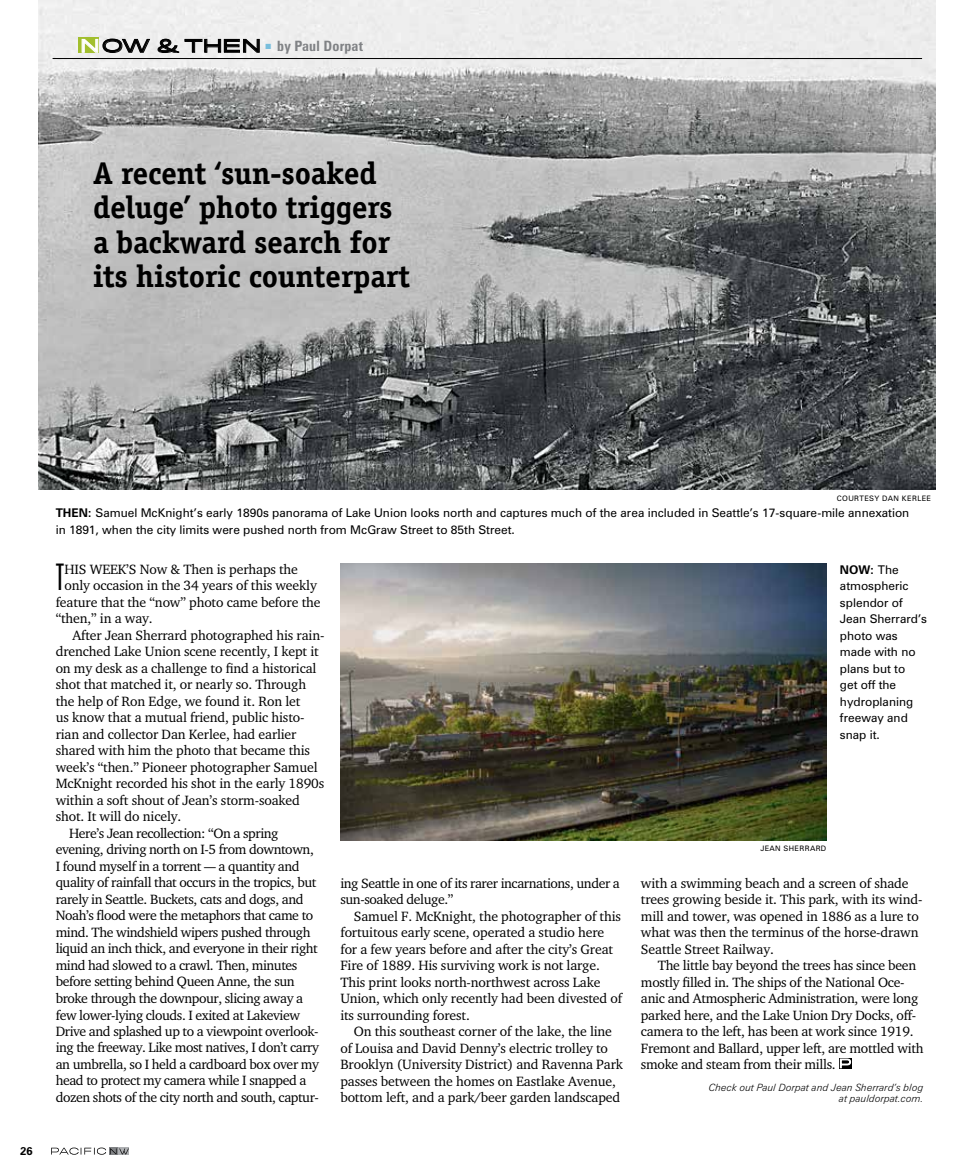
<style>
.page{position:relative;width:972px;height:1175px;background:#fff}
.page>*{position:absolute;margin:0;border:0;box-sizing:border-box;transform-origin:0 0}
.t1{font:300 extra-condensed 36.75px "Zurich BT";color:#000}
.t2{font:700 31.5px/34.5px "Officina Serif";letter-spacing:-.01em;color:#000}
.t3{font:16.5px "Titling Gothic FB Extended";letter-spacing:.01em;color:#000}
.t4{font:700 condensed 14.25px "Zurich BT";letter-spacing:.01em;color:#808285}
.t5{font:13.8px/16.5px "Charter ITCST";letter-spacing:-.01em;color:#000}
.t6{font:13.8px/16.5px "Charter ITCST";letter-spacing:-.03em;color:#000}
.t7{font:12px/16.5px "Zurich BT";color:#000}
.t8{font:700 11.25px "Zurich BT";color:#000}
.t9{font:italic 300 10.05px/11.2px "Zurich BT";color:#000;text-align:right}
.t10{font:7.5px "Zurich BT";letter-spacing:.05em;color:#000}
.s1{color:#fff}
.s2{color:#79bedc}
.s3{font-weight:700}
</style>
<div class="page">
<img style="left:39px;top:0;width:896px;height:490px">
<img style="left:340px;top:563px;width:486px;height:277px">
<svg style="left:840px;top:1058px;width:11px;height:10px"></svg>
<hr style="left:53px;top:58px;width:869px;height:1px;background:#000">
<div style="left:78px;top:37px;width:21px;height:16px;background:#a2bf2e"></div>
<svg style="left:81px;top:38px;width:69px;height:15px"></svg>
<svg style="left:157px;top:38px;width:103px;height:15px"></svg>
<svg style="left:51px;top:1147px;width:78px;height:7px"></svg>
<p class="t3" style="left:80px;top:36px;width:184px"><span class="s1">N</span>OW &amp; THEN</p>
<p class="t4" style="left:266px;top:37px;width:99px"><span class="s2">■</span> by Paul Dorpat</p>
<h2 class="t2" style="left:93px;top:156px;width:318px">A recent ‘sun-soaked deluge’ photo triggers a backward search for its historic counterpart</h2>
<p class="t8" style="left:20px;top:1143px;width:14px">26</p>
<p class="t10" style="left:837px;top:493px;width:96px">COURTESY DAN KERLEE</p>
<p class="t7" style="left:56px;top:504px;width:855px"><span class="s3">THEN:</span> Samuel McKnight’s early 1890s panorama of Lake Union looks north and captures much of the area included in Seattle’s 17-square-mile annexation in 1891, when the city limits were pushed north from McGraw Street to 85th Street.</p>
<h1 class="t1" style="left:56px;top:557px;width:10px">T</h1>
<p class="t5" style="left:64px;top:560px;width:235px">HIS WEEK’S Now &amp; Then is perhaps the</p>
<p class="t5" style="left:64px;top:577px;width:254px">only occasion in the 34 years of this weekly</p>
<p class="t5" style="left:56px;top:593px;width:266px">feature that the “now” photo came before the</p>
<p class="t5" style="left:56px;top:610px;width:99px">“then,” in a way.</p>
<p class="t5" style="left:72px;top:626px;width:253px">After Jean Sherrard photographed his rain-</p>
<p class="t5" style="left:56px;top:643px;width:265px">drenched Lake Union scene recently, I kept it</p>
<p class="t5" style="left:56px;top:659px;width:262px">on my desk as a challenge to find a historical</p>
<p class="t5" style="left:56px;top:676px;width:252px">shot that matched it, or nearly so. Through</p>
<p class="t5" style="left:56px;top:692px;width:246px">the help of Ron Edge, we found it. Ron let</p>
<p class="t5" style="left:56px;top:709px;width:250px">us know that a mutual friend, public histo-</p>
<p class="t5" style="left:56px;top:725px;width:242px">rian and collector Dan Kerlee, had earlier</p>
<p class="t5" style="left:56px;top:742px;width:256px">shared with him the photo that became this</p>
<p class="t5" style="left:56px;top:758px;width:264px">week’s “then.” Pioneer photographer Samuel</p>
<p class="t5" style="left:56px;top:775px;width:270px">McKnight recorded his shot in the early 1890s</p>
<p class="t5" style="left:56px;top:791px;width:246px">within a soft shout of Jean’s storm-soaked</p>
<p class="t5" style="left:56px;top:808px;width:127px">shot. It will do nicely.</p>
<p class="t6" style="left:69px;top:824px;width:211px">Here’s Jean recollection: “On a spring</p>
<p class="t6" style="left:56px;top:841px;width:260px">evening, driving north on I-5 from downtown,</p>
<p class="t6" style="left:56px;top:857px;width:245px">I found myself in a torrent — a quantity and</p>
<p class="t6" style="left:56px;top:874px;width:262px">quality of rainfall that occurs in the tropics, but</p>
<p class="t6" style="left:56px;top:890px;width:250px">rarely in Seattle. Buckets, cats and dogs, and</p>
<p class="t6" style="left:56px;top:907px;width:259px">Noah’s flood were the metaphors that came to</p>
<p class="t6" style="left:56px;top:923px;width:256px">mind. The windshield wipers pushed through</p>
<p class="t6" style="left:56px;top:940px;width:264px">liquid an inch thick, and everyone in their right</p>
<p class="t6" style="left:56px;top:956px;width:243px">mind had slowed to a crawl. Then, minutes</p>
<p class="t6" style="left:56px;top:973px;width:241px">before setting behind Queen Anne, the sun</p>
<p class="t6" style="left:56px;top:989px;width:249px">broke through the downpour, slicing away a</p>
<p class="t6" style="left:56px;top:1006px;width:246px">few lower-lying clouds. I exited at Lakeview</p>
<p class="t6" style="left:56px;top:1022px;width:264px">Drive and splashed up to a viewpoint overlook-</p>
<p class="t6" style="left:56px;top:1039px;width:265px">ing the freeway. Like most natives, I don’t carry</p>
<p class="t6" style="left:56px;top:1055px;width:265px">an umbrella, so I held a cardboard box over my</p>
<p class="t6" style="left:56px;top:1072px;width:252px">head to protect my camera while I snapped a</p>
<p class="t6" style="left:56px;top:1088px;width:265px">dozen shots of the city north and south, captur-</p>
<p class="t6" style="left:340px;top:874px;width:281px">ing Seattle in one of its rarer incarnations, under a sun-soaked deluge.”</p>
<p class="t5" style="left:340px;top:907px;width:283px;text-indent:13px">Samuel F. McKnight, the photographer of this fortuitous early scene, operated a studio here for a few years before and after the city’s Great Fire of 1889. His surviving work is not large.<br>This print looks north-northwest across Lake Union, which only recently had been divested of its surrounding forest.</p>
<p class="t5" style="left:340px;top:1023px;width:284px;text-indent:13px">On this southeast corner of the lake, the line of Louisa and David Denny’s electric trolley to Brooklyn (University District) and Ravenna Park passes between the homes on Eastlake Avenue, bottom left, and a park/beer garden landscaped</p>
<p class="t7" style="left:840px;top:561px;width:89px"><span class="s3">NOW:</span> The atmospheric splendor of<br>Jean Sherrard’s photo was made with no plans but to<br>get off the hydroplaning freeway and snap it.</p>
<p class="t10" style="left:760px;top:843px;width:68px">JEAN SHERRARD</p>
<p class="t5" style="left:641px;top:874px;width:283px">with a swimming beach and a screen of shade trees growing beside it. This park, with its wind&shy;mill and tower, was opened in 1886 as a lure to what was then the terminus of the horse-drawn Seattle Street Railway.</p>
<p class="t5" style="left:641px;top:957px;width:284px;text-indent:17px">The little bay beyond the trees has since been mostly filled in. The ships of the National Oce&shy;anic and Atmospheric Administration, were long parked here, and the Lake Union Dry Docks, off&shy;camera to the left, has been at work since 1919.<br>Fremont and Ballard, upper left, are mottled with smoke and steam from their mills.</p>
<p class="t9" style="left:709px;top:1081px;width:216px">Check out Paul Dorpat and Jean Sherrard’s blog at pauldorpat.com.</p>
</div>
